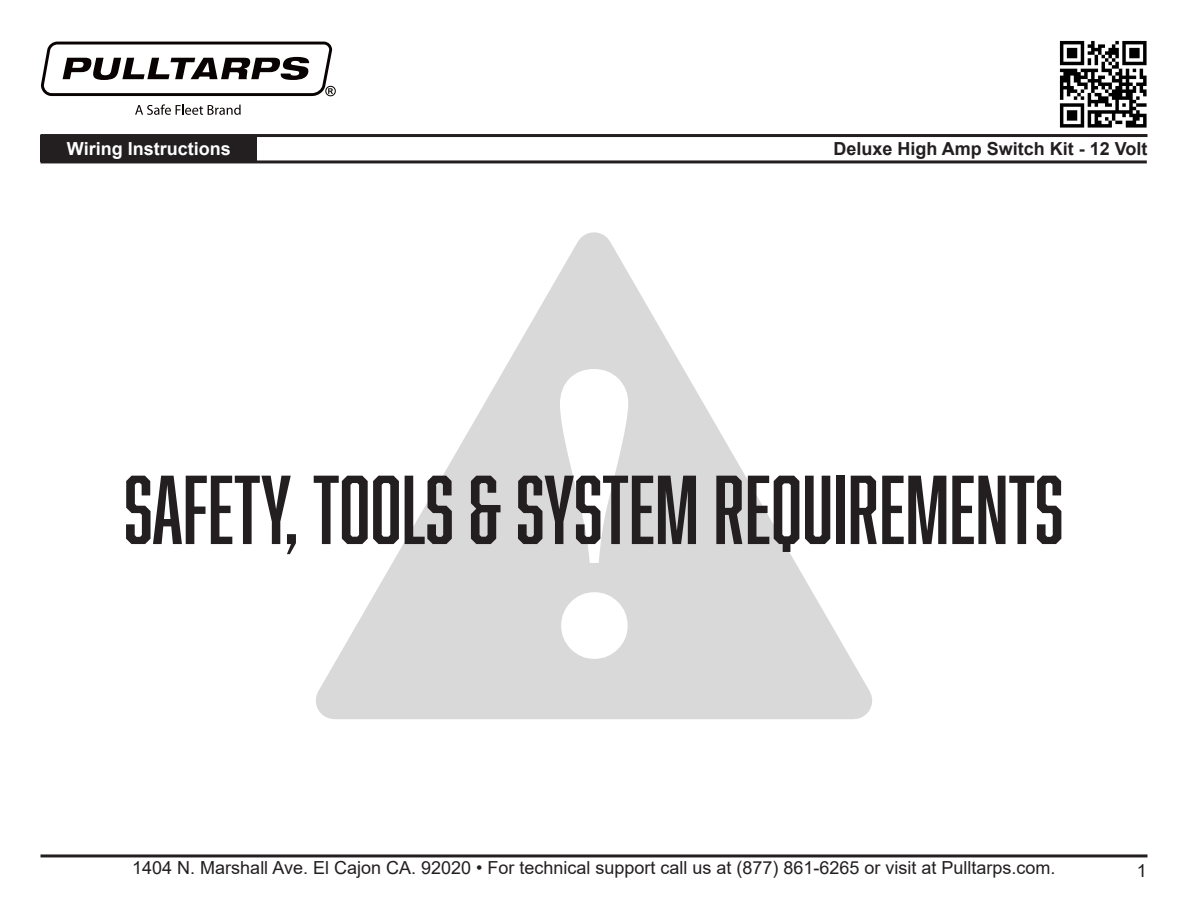
<style>
.page{position:relative;width:1188px;height:918px;background:#fff}
.page>*{position:absolute;margin:0;border:0;box-sizing:border-box;transform-origin:0 0}
.t1{font:90px "Abolition";color:#231f20}
.t2{font:18px "Arial";color:#231f20}
.t3{font:700 18px "Arial";color:#231f20}
.t4{font:700 18px "Arial";color:#fff}
</style>
<div class="page">
<hr style="left:40px;top:134px;width:1108px;height:3px;background:#231f20">
<hr style="left:40px;top:160px;width:1107px;height:3px;background:#231f20">
<hr style="left:40px;top:854px;width:1108px;height:3px;background:#231f20">
<img style="left:1059px;top:40px;width:88px;height:88px">
<div style="left:40px;top:136px;width:217px;height:26px;background:#231f20"></div>
<svg style="left:135px;top:104px;width:106px;height:11px"></svg>
<svg style="left:41px;top:42px;width:295px;height:54px"></svg>
<svg style="left:316px;top:232px;width:556px;height:487px"></svg>
<svg style="left:560px;top:369px;width:68px;height:290px"></svg>
<p class="t4" style="left:67px;top:136px;width:165px">Wiring Instructions</p>
<p class="t3" style="left:833px;top:136px;width:316px">Deluxe High Amp Switch Kit - 12 Volt</p>
<p class="t1" style="left:124px;top:458px;width:941px">SAFETY, TOOLS &amp; SYSTEM REQUIREMENTS</p>
<p class="t2" style="left:132px;top:855px;width:925px">1404 N. Marshall Ave. El Cajon CA. 92020 • For technical support call us at (877) 861-6265 or visit at Pulltarps.com.</p>
<p class="t2" style="left:1137px;top:859px;width:12px">1</p>
</div>
